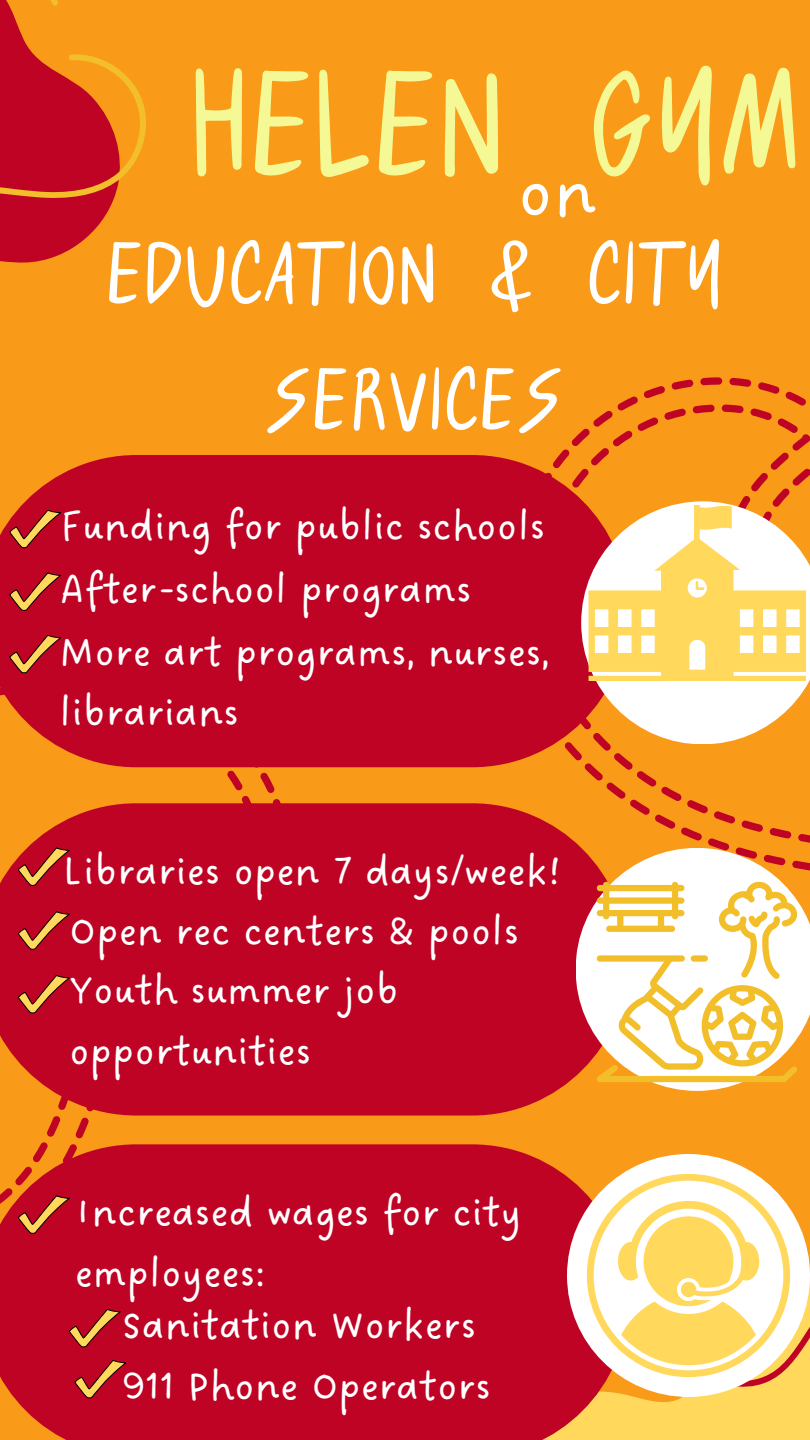
<style>
.page{position:relative;width:810px;height:1440px;background:#fa9a19}
.page>*{position:absolute;margin:0;border:0;box-sizing:border-box;transform-origin:0 0}
.t1{font:153.2px "Saifah";color:#f4f995}
.t2{font:90px/126px "Saifah";color:#fff;text-align:center}
.t3{font:75.2px "DO Sans Regular";color:#fff}
.t4{font:43.4px/60.8px "DO Sans Regular";color:#fff}
</style>
<div class="page">
<svg style="left:559px;top:377px;width:251px;height:471px"></svg>
<div style="left:0;top:455px;width:624px;height:312px;background:#bf0324"></div>
<svg style="left:0;top:803px;width:624px;height:313px;background:#c30d23"></svg>
<svg style="left:581px;top:501px;width:229px;height:243px;fill:#fff"></svg>
<svg style="left:576px;top:848px;width:234px;height:243px"></svg>
<svg style="left:0;top:0;width:146px;height:263px;fill:#bf0324"></svg>
<svg style="left:624px;top:1161px;width:186px;height:279px;fill:#ffd85c"></svg>
<svg style="left:589px;top:503px;width:217px;height:178px;background:#fddd96"></svg>
<div style="left:0;top:1144px;width:624px;height:296px;background:#bf0324"></div>
<div style="left:567px;top:1154px;width:243px;height:243px;background:#fff;border-radius:50%"></div>
<svg style="left:597px;top:882px;width:200px;height:200px;background:#fae7ba"></svg>
<svg style="left:587px;top:1174px;width:203px;height:203px"></svg>
<svg style="left:10px;top:510px;width:51px;height:38px;background:#bf342d"></svg>
<svg style="left:10px;top:573px;width:51px;height:38px;background:#be312d"></svg>
<svg style="left:10px;top:635px;width:51px;height:38px;background:#be312d"></svg>
<svg style="left:18px;top:848px;width:51px;height:38px;background:#bf342d"></svg>
<svg style="left:18px;top:912px;width:51px;height:38px;background:#be312d"></svg>
<svg style="left:18px;top:975px;width:51px;height:39px;background:#be302d"></svg>
<svg style="left:18px;top:1196px;width:51px;height:38px;background:#be312d"></svg>
<svg style="left:69px;top:1309px;width:51px;height:39px;background:#be302d"></svg>
<svg style="left:75px;top:1360px;width:51px;height:39px;background:#be302d"></svg>
<h1 class="t1" style="left:188px;top:-19px;width:615px">HELEN GYM</h1>
<h3 class="t3" style="left:517px;top:148px;width:82px">on</h3>
<h2 class="t2" style="left:106px;top:199px;width:618px">EDUCATION &amp; CITY<br>SERVICES</h2>
<p class="t4" style="left:61px;top:498px;width:486px">Funding for public schools</p>
<p class="t4" style="left:60px;top:560px;width:492px;line-height:61.7px">After-school programs<br>More art programs, nurses, librarians</p>
<p class="t4" style="left:61px;top:842px;width:501px">Libraries open 7 days/week!</p>
<p class="t4" style="left:69px;top:902px;width:451px">Open rec centers &amp; pools</p>
<p class="t4" style="left:69px;top:962px;width:331px">Youth summer job opportunities</p>
<p class="t4" style="left:75px;top:1184px;width:449px">Increased wages for city employees:</p>
<p class="t4" style="left:122px;top:1297px;width:371px">Sanitation Workers<br>911 Phone Operators</p>
</div>
